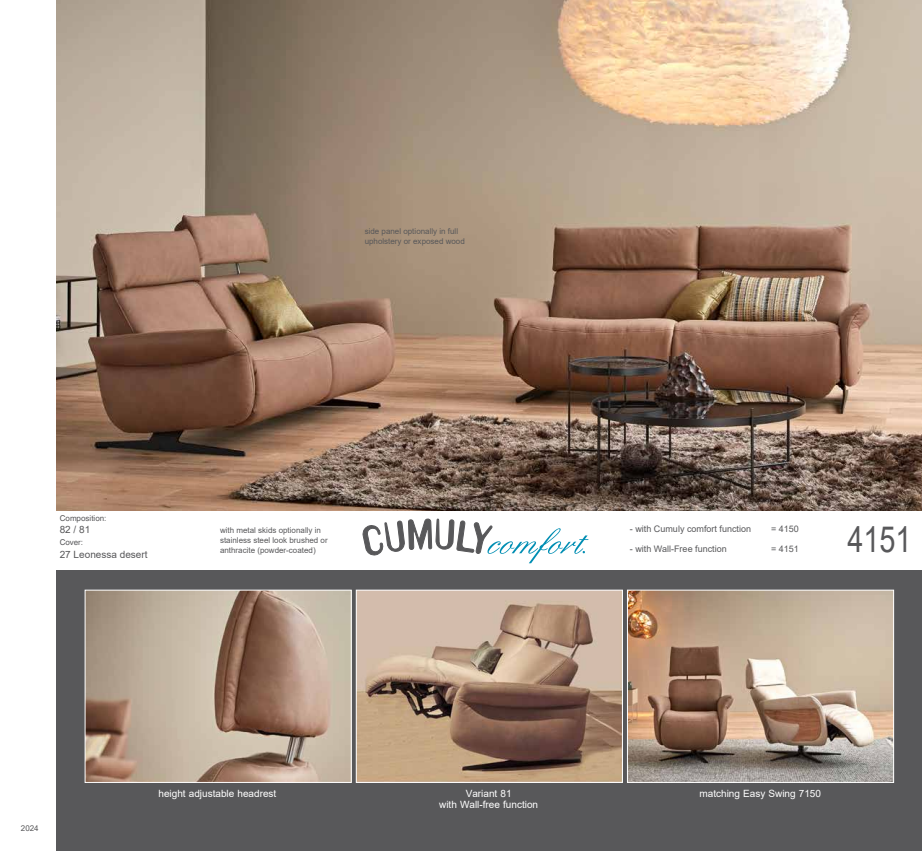
<style>
.page{position:relative;width:922px;height:851px;background:#fff}
.page>*{position:absolute;margin:0;border:0;box-sizing:border-box;transform-origin:0 0}
.t1{font:36px "Arial";color:#58585a;scale:.8 1}
.t2{font:10px/11px "Arial";color:#fff;text-align:center}
.t3{font:10px "Arial";color:#58585a}
.t4{font:9px "Arial";color:#58585a}
.t5{font:8px/9.6px "Arial";color:#58585a}
.t6{font:8px "Helvetica World";color:#58585a}
.s1{font-family:"Arial"}
</style>
<div class="page">
<img style="left:57px;top:0;width:864px;height:510px">
<div style="left:57px;top:570px;width:864px;height:280px;background:#58585a"></div>
<img style="left:628px;top:591px;width:263px;height:189px">
<div style="left:626px;top:589px;width:267px;height:193px;border:1px solid #fff"></div>
<img style="left:357px;top:591px;width:263px;height:189px">
<div style="left:355px;top:589px;width:267px;height:193px;border:1px solid #fff"></div>
<img style="left:87px;top:591px;width:262px;height:189px">
<div style="left:85px;top:589px;width:266px;height:193px;border:1px solid #fff"></div>
<svg style="left:362px;top:518px;width:226px;height:45px"></svg>
<p class="t5" style="left:364px;top:226px;width:102px">side panel optionally in full upholstery or exposed wood</p>
<p class="t6" style="left:60px;top:514px;width:48px">Composition<span class="s1">:</span></p>
<p class="t3" style="left:60px;top:523px;width:32px">82 / 81</p>
<p class="t6" style="left:60px;top:538px;width:25px">Cover<span class="s1">:</span></p>
<p class="t3" style="left:60px;top:547px;width:89px">27 Leonessa desert</p>
<p class="t5" style="left:220px;top:525px;width:109px">with metal skids optionally in stainless steel look brushed or anthracite (powder-coated)</p>
<p class="t4" style="left:629px;top:522px;width:123px">- with Cumuly comfort function</p>
<p class="t4" style="left:770px;top:522px;width:29px">= 4150</p>
<p class="t4" style="left:629px;top:542px;width:98px">- with Wall-Free function</p>
<p class="t4" style="left:770px;top:542px;width:29px">= 4151</p>
<h1 class="t1" style="left:847px;top:514px;width:82px">4151</h1>
<p class="t5" style="left:21px;top:823px;width:19px">2024</p>
<p class="t2" style="left:158px;top:788px;width:119px">height adjustable headrest</p>
<p class="t2" style="left:439px;top:788px;width:100px">Variant 81<br>with Wall-free function</p>
<p class="t2" style="left:699px;top:788px;width:123px">matching Easy Swing 7150</p>
</div>
